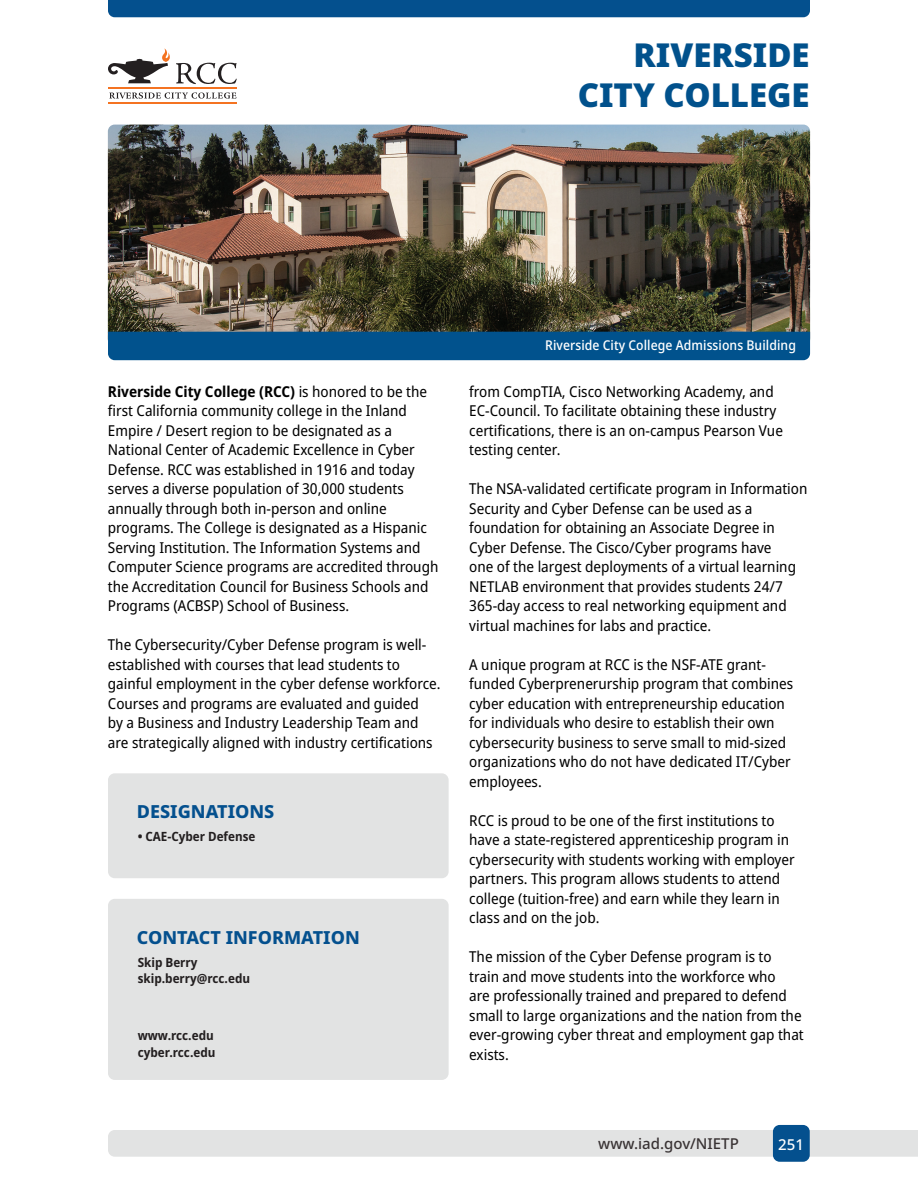
<style>
.page{position:relative;width:918px;height:1188px;background:#fff}
.page>*{position:absolute;margin:0;border:0;box-sizing:border-box;transform-origin:0 0}
.t1{font:900 33px/39.6px "Noto Sans";color:#01518c;text-align:right}
.t2{font:800 18px "Noto Sans";color:#04508e}
.t3{font:semi-condensed 15px/19.5px "Noto Sans";color:#000}
.t4{font:500 15px "Noto Sans";color:#393334}
.t5{font:500 15px "Noto Sans";color:#fff}
.t6{font:500 semi-condensed 13.5px "Noto Sans";letter-spacing:.005em;color:#fff}
.t7{font:700 semi-condensed 12.75px/16.5px "Noto Sans";color:#231f20}
.s1{font-weight:700}
</style>
<div class="page">
<div style="left:108px;top:1130px;width:810px;height:27px;background:#e2e3e3"></div>
<div style="left:773px;top:1125px;width:37px;height:37px;background:#04508e;border-radius:7px"></div>
<div style="left:108px;top:0;width:702px;height:17px;background:#04508e"></div>
<div style="left:108px;top:899px;width:341px;height:181px;background:#e2e3e3;border-radius:7px"></div>
<div style="left:108px;top:773px;width:341px;height:105px;background:#e2e3e3;border-radius:7px"></div>
<img style="left:108px;top:125px;width:702px;height:207px">
<div style="left:108px;top:332px;width:702px;height:28px;background:#01528d"></div>
<hr style="left:109px;top:88px;width:128px;height:1px;background:#f47321">
<hr style="left:109px;top:102px;width:128px;height:1px;background:#f47321">
<svg style="left:108px;top:48px;width:62px;height:35px"></svg>
<svg style="left:176px;top:63px;width:61px;height:21px"></svg>
<svg style="left:109px;top:92px;width:127px;height:7px"></svg>
<h1 class="t1" style="left:578px;top:35px;width:234px">RIVERSIDE<br>CITY COLLEGE</h1>
<p class="t3" style="left:108px;top:382px;width:332px"><span class="s1">Riverside City College (RCC)</span> is honored to be the first California community college in the Inland Empire / Desert region to be designated as a National Center of Academic Excellence in Cyber Defense. RCC was established in 1916 and today serves a diverse population of 30,000 students annually through both in-person and online programs. The College is designated as a Hispanic Serving Institution. The Information Systems and Computer Science programs are accredited through the Accreditation Council for Business Schools and Programs (ACBSP) School of Business.</p>
<p class="t3" style="left:108px;top:635px;width:334px">The Cybersecurity/Cyber Defense program is well&shy;established with courses that lead students to gainful employment in the cyber defense workforce.<br>Courses and programs are evaluated and guided<br>by a Business and Industry Leadership Team and are strategically aligned with industry certifications</p>
<p class="t2" style="left:137px;top:798px;width:139px">DESIGNATIONS</p>
<p class="t7" style="left:138px;top:828px;width:119px">• CAE-Cyber Defense</p>
<p class="t2" style="left:137px;top:924px;width:224px">CONTACT INFORMATION</p>
<p class="t7" style="left:138px;top:954px;width:114px">Skip Berry skip.berry@rcc.edu</p>
<p class="t7" style="left:138px;top:1028px;width:79px">www.rcc.edu cyber.rcc.edu</p>
<p class="t6" style="left:545px;top:336px;width:252px">Riverside City College Admissions Building</p>
<p class="t3" style="left:469px;top:382px;width:315px">from CompTIA, Cisco Networking Academy, and EC-Council. To facilitate obtaining these industry certifications, there is an on-campus Pearson Vue testing center.</p>
<p class="t3" style="left:469px;top:479px;width:340px">The NSA-validated certificate program in Information Security and Cyber Defense can be used as a foundation for obtaining an Associate Degree in Cyber Defense. The Cisco/Cyber programs have<br>one of the largest deployments of a virtual learning NETLAB environment that provides students 24/7<br>365-day access to real networking equipment and virtual machines for labs and practice.</p>
<p class="t3" style="left:469px;top:655px;width:325px">A unique program at RCC is the NSF-ATE grant&shy;funded Cyberprenerurship program that combines cyber education with entrepreneurship education for individuals who desire to establish their own cybersecurity business to serve small to mid-sized organizations who do not have dedicated IT/Cyber employees.</p>
<p class="t3" style="left:469px;top:811px;width:327px">RCC is proud to be one of the first institutions to have a state-registered apprenticeship program in cybersecurity with students working with employer partners. This program allows students to attend college (tuition-free) and earn while they learn in class and on the job.</p>
<p class="t3" style="left:469px;top:947px;width:336px">The mission of the Cyber Defense program is to train and move students into the workforce who<br>are professionally trained and prepared to defend small to large organizations and the nation from the ever-growing cyber threat and employment gap that exists.</p>
<p class="t4" style="left:598px;top:1133px;width:142px">www.iad.gov/NIETP</p>
<p class="t5" style="left:778px;top:1134px;width:27px">251</p>
</div>
